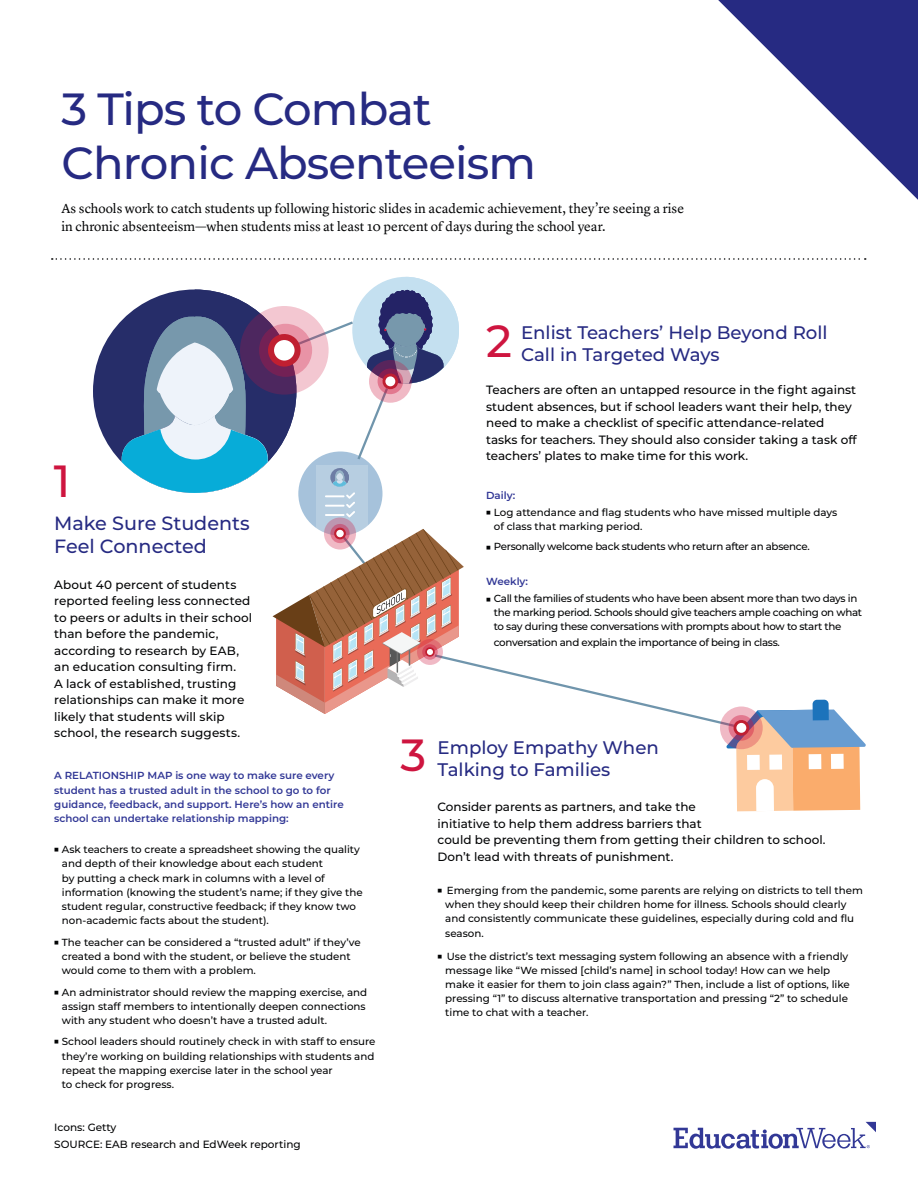
<style>
.page{position:relative;width:918px;height:1188px;background:#fff}
.page>*{position:absolute;margin:0;border:0;box-sizing:border-box;transform-origin:0 0}
.t1{font:500 45px "Montserrat";letter-spacing:-.02em;color:#262a82}
.t2{font:500 45px "Montserrat";color:#ce153f}
.Reopening_Headline{font:500 19.2px "Montserrat";color:#262a82}
.Reopening_Headline-2{font:500 18.15px/21.9px "Montserrat";color:#262a82}
.Reopening_label{font:13.5px/18px "Lyon Text";color:#020304}
.Reopening_label-2{font:500 12px/16.5px "Montserrat";color:#020304}
.Reopening_Source{font:500 10.5px/16.5px "Montserrat";color:#020304}
.Reopening_label-3{font:500 10.35px/14.1px "Montserrat";color:#020304}
.Reopening_label-4{font:500 10.35px/14.1px "Montserrat";letter-spacing:-.03em;color:#020304}
.Reopening_label-5{font:600 10.35px/14.1px "Montserrat";color:#323896}
</style>
<div class="page">
<svg style="left:718px;top:0;width:200px;height:200px"></svg>
<svg style="left:674px;top:1122px;width:202px;height:27px"></svg>
<svg style="left:52px;top:258px;width:814px;height:2px"></svg>
<div style="left:93px;top:289px;width:203px;height:204px;background:#262d69;border-radius:50%"></div>
<svg style="left:122px;top:277px;width:744px;height:534px"></svg>
<p class="t1" style="left:62px;top:77px;width:372px">3 Tips to Combat</p>
<p class="t1" style="left:62px;top:131px;width:476px">Chronic Absenteeism</p>
<p class="Reopening_label" style="left:62px;top:198px;width:624px">As schools work to catch students up following historic slides in academic achievement, they’re seeing a rise in chronic absenteeism—when students miss at least 10 percent of days during the school year.</p>
<p class="t2" style="left:54px;top:449px;width:18px">1</p>
<p class="Reopening_Headline" style="left:54px;top:510px;width:197px">Make Sure Students</p>
<p class="Reopening_Headline" style="left:54px;top:533px;width:154px">Feel Connected</p>
<p class="Reopening_label-2" style="left:54px;top:576px;width:200px">About 40 percent of students reported feeling less connected to peers or adults in their school than before the pandemic, according to research by EAB, an education consulting firm.<br>A lack of established, trusting relationships can make it more likely that students will skip school, the research suggests.</p>
<p class="Reopening_label-5" style="left:54px;top:768px;width:291px">A RELATIONSHIP MAP is one way to make sure every student has a trusted adult in the school to go to for guidance, feedback, and support. Here’s how an entire school can undertake relationship mapping:</p>
<p class="Reopening_label-3" style="left:62px;top:842px;width:302px;text-indent:-8px">■ Ask teachers to create a spreadsheet showing the quality and depth of their knowledge about each student<br>by putting a check mark in columns with a level of information (knowing the student’s name; if they give the student regular, constructive feedback; if they know two non-academic facts about the student).</p>
<p class="Reopening_label-3" style="left:62px;top:935px;width:300px;text-indent:-8px">■ The teacher can be considered a “trusted adult” if they’ve created a bond with the student, or believe the student would come to them with a problem.</p>
<p class="Reopening_label-3" style="left:62px;top:984px;width:307px;text-indent:-8px">■ An administrator should review the mapping exercise, and assign staff members to intentionally deepen connections with any student who doesn’t have a trusted adult.</p>
<p class="Reopening_label-3" style="left:62px;top:1034px;width:315px;text-indent:-8px">■ School leaders should routinely check in with staff to ensure they’re working on building relationships with students and repeat the mapping exercise later in the school year<br>to check for progress.</p>
<p class="Reopening_Source" style="left:54px;top:1119px;width:248px">Icons: Getty<br>SOURCE: EAB research and EdWeek reporting</p>
<p class="t2" style="left:486px;top:309px;width:27px">2</p>
<p class="Reopening_Headline-2" style="left:521px;top:321px;width:308px">Enlist Teachers’ Help Beyond Roll<br>Call in Targeted Ways</p>
<p class="Reopening_label-2" style="left:486px;top:381px;width:372px">Teachers are often an untapped resource in the fight against student absences, but if school leaders want their help, they need to make a checklist of specific attendance-related tasks for teachers. They should also consider taking a task off teachers’ plates to make time for this work.</p>
<p class="Reopening_label-5" style="left:486px;top:488px;width:31px">Daily:</p>
<p class="Reopening_label-3" style="left:494px;top:505px;width:345px;text-indent:-8px">■ Log attendance and flag students who have missed multiple days of class that marking period.</p>
<p class="Reopening_label-4" style="left:486px;top:538px;width:325px">■ Personally welcome back students who return after an absence.</p>
<p class="Reopening_label-5" style="left:486px;top:574px;width:43px">Weekly:</p>
<p class="Reopening_label-4" style="left:494px;top:591px;width:370px;text-indent:-8px">■ Call the families of students who have been absent more than two days in the marking period. Schools should give teachers ample coaching on what to say during these conversations with prompts about how to start the</p>
<p class="Reopening_label-4" style="left:494px;top:635px;width:288px">conversation and explain the importance of being in class.</p>
<p class="t2" style="left:400px;top:724px;width:27px">3</p>
<p class="Reopening_Headline-2" style="left:438px;top:736px;width:223px">Employ Empathy When<br>Talking to Families</p>
<p class="Reopening_label-2" style="left:438px;top:798px;width:389px">Consider parents as partners, and take the<br>initiative to help them address barriers that<br>could be preventing them from getting their children to school.<br>Don’t lead with threats of punishment.</p>
<p class="Reopening_label-3" style="left:445px;top:883px;width:419px;text-indent:-8px">■ Emerging from the pandemic, some parents are relying on districts to tell them when they should keep their children home for illness. Schools should clearly and consistently communicate these guidelines, especially during cold and flu season.</p>
<p class="Reopening_label-3" style="left:445px;top:949px;width:406px;text-indent:-8px">■ Use the district’s text messaging system following an absence with a friendly message like “We missed [child’s name] in school today! How can we help make it easier for them to join class again?” Then, include a list of options, like pressing “1” to discuss alternative transportation and pressing “2” to schedule time to chat with a teacher.</p>
</div>
